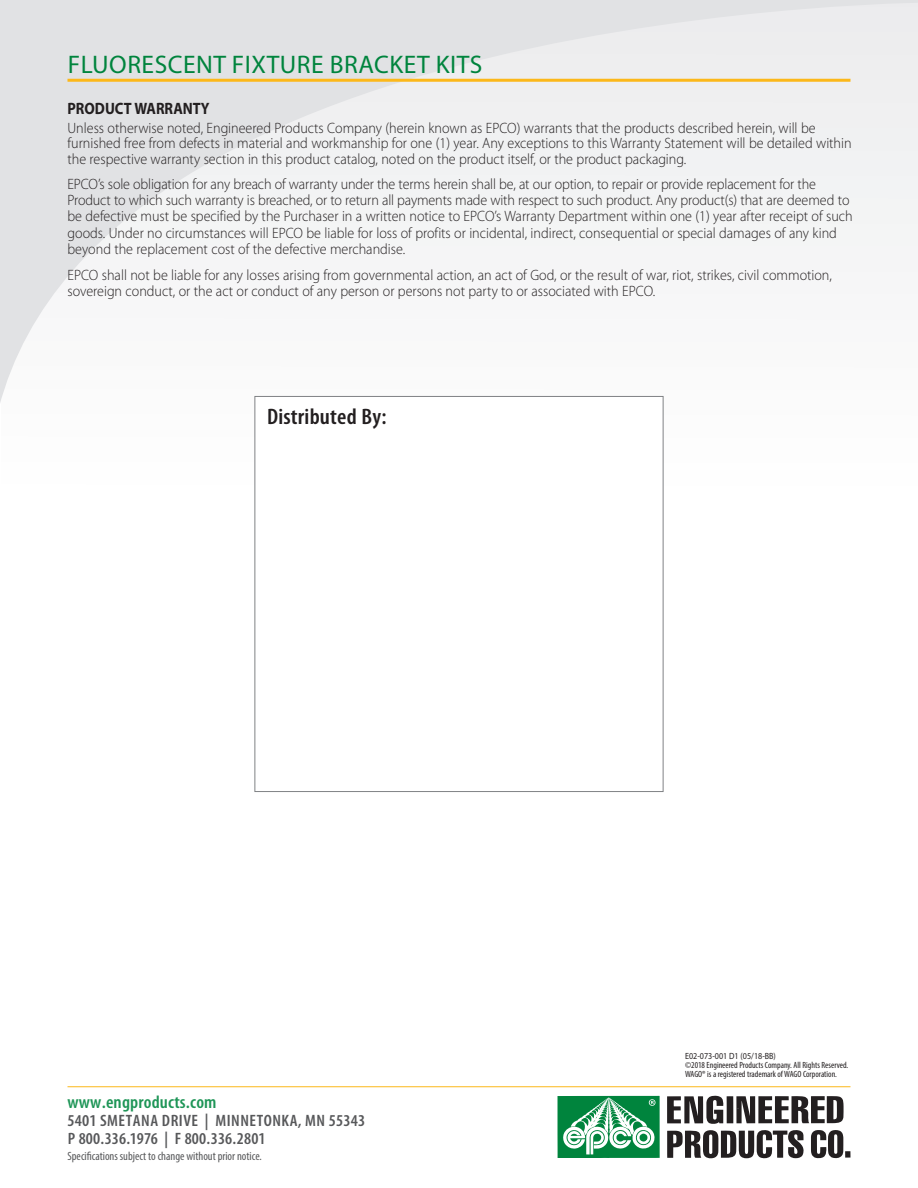
<style>
.page{position:relative;width:918px;height:1188px;background:#fff}
.page>*{position:absolute;margin:0;border:0;box-sizing:border-box;transform-origin:0 0}
.t1{font:25.5px "Myriad Pro";letter-spacing:.02em;color:#00843d}
.t2{font:600 condensed 22.5px "Myriad Pro";letter-spacing:.01em;color:#231f20;scale:1.05 1}
.t3{font:600 condensed 18px "Myriad Pro";letter-spacing:.01em;color:#1e9557;scale:1.05 1}
.t4{font:600 condensed 16.65px "Myriad Pro";letter-spacing:.01em;color:#57585a;scale:1.04 1}
.t5{font:600 condensed 16.5px "Myriad Pro";letter-spacing:.03em;color:#57585a;scale:1.06 1}
.t6{font:700 16.5px "Myriad Pro";color:#231f20;scale:.88 1}
.t7{font:300 15px/16.4px "Myriad Pro";color:#231f20;scale:.94 1}
.t8{font:condensed 12px "Myriad Pro";color:#57585a}
.t9{font:condensed 9px/9px "Myriad Pro";color:#231f20}
.t10{font:9px "Myriad Pro";color:#231f20;scale:.9 1}
.s1{font-size:16.65px}
.s2{font-size:16.5px}
</style>
<div class="page">
<svg style="left:0;top:0;width:918px;height:449px;fill:#f3f4f4"></svg>
<svg style="left:667px;top:1096px;width:177px;height:28px"></svg>
<svg style="left:667px;top:1130px;width:137px;height:29px"></svg>
<svg style="left:811px;top:1130px;width:39px;height:29px"></svg>
<svg style="left:558px;top:1096px;width:102px;height:62px"></svg>
<hr style="left:68px;top:1086px;width:782px;height:1px;background:#fcb81a">
<hr style="left:68px;top:79px;width:782px;height:3px;background:#fcb81a">
<div style="left:255px;top:396px;width:408px;height:396px;background:#fff;border:1px solid #808285"></div>
<h1 class="t1" style="left:68px;top:48px;width:416px">FLUORESCENT FIXTURE BRACKET KITS</h1>
<p class="t6" style="left:68px;top:97px;width:163px">PRODUCT WARRANTY</p>
<p class="t7" style="left:68px;top:120px;width:836px;line-height:15.8px">Unless otherwise noted, Engineered Products Company (herein known as EPCO) warrants that the products described herein, will be furnished free from defects in material and workmanship for one (1) year. Any exceptions to this Warranty Statement will be detailed within the respective warranty section in this product catalog, noted on the product itself, or the product packaging.</p>
<p class="t7" style="left:68px;top:176px;width:837px">EPCO’s sole obligation for any breach of warranty under the terms herein shall be, at our option, to repair or provide replacement for the Product to which such warranty is breached, or to return all payments made with respect to such product. Any product(s) that are deemed to be defective must be specified by the Purchaser in a written notice to EPCO’s Warranty Department within one (1) year after receipt of such goods. Under no circumstances will EPCO be liable for loss of profits or incidental, indirect, consequential or special damages of any kind beyond the replacement cost of the defective merchandise.</p>
<p class="t7" style="left:68px;top:267px;width:815px">EPCO shall not be liable for any losses arising from governmental action, an act of God, or the result of war, riot, strikes, civil commotion, sovereign conduct, or the act or conduct of any person or persons not party to or associated with EPCO.</p>
<h2 class="t2" style="left:267px;top:404px;width:115px">Distributed By:</h2>
<p class="t3" style="left:68px;top:1092px;width:144px">www.engproducts.com</p>
<p class="t5" style="left:68px;top:1112px;width:282px"><span class="s1">5401</span> SMETANA DRIVE | MINNETONKA, MN <span class="s1">55343</span></p>
<p class="t4" style="left:68px;top:1129px;width:192px"><span class="s2">P</span> 800.336.1976 <span class="s2">| F</span> 800.336.2801</p>
<p class="t8" style="left:68px;top:1149px;width:196px">Specifications subject to change without prior notice.</p>
<p class="t10" style="left:685px;top:1050px;width:102px">E02-073-001 D1 (05/18-BB)</p>
<p class="t9" style="left:685px;top:1060px;width:165px">©2018 Engineered Products Company. All Rights Reserved.<br>WAGO® is a registered trademark of WAGO Corporation.</p>
</div>
